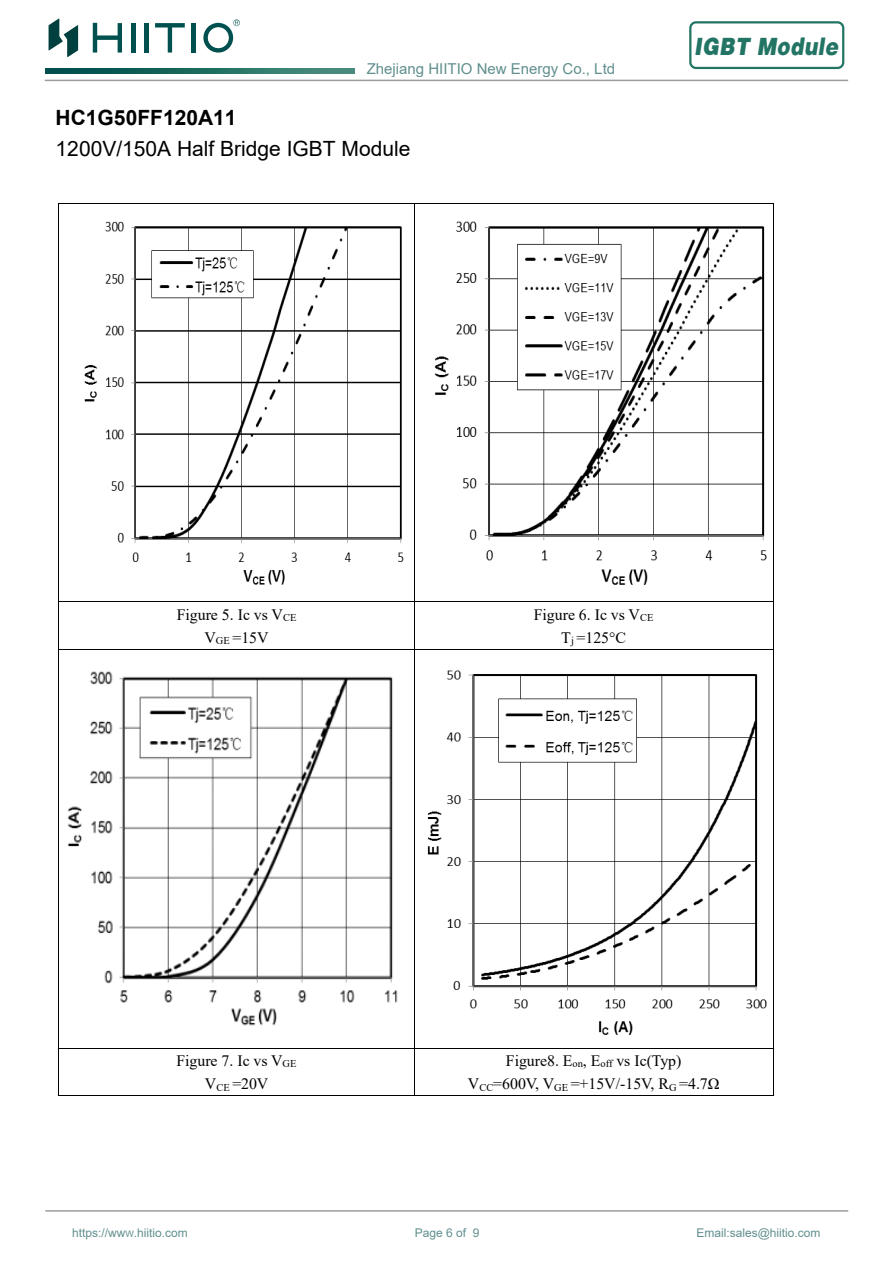
<style>
.page{position:relative;width:893px;height:1263px;background:#fff}
.page>*{position:absolute;margin:0;border:0;box-sizing:border-box;transform-origin:0 0}
.t1{font:24px "HGF9 X CNKI";color:#227564;scale:.86 1}
.t2{font:21px "Arial";color:#000}
.t3{font:700 21px "Arial";color:#000}
.t4{font:15.9px/23.4px "Times New Roman";color:#000;text-align:center}
.t5{font:15px "Arial";color:#618f8e}
.t6{font:12px "Arial";color:#618f8e}
.s1{font-size:9px}
</style>
<div class="page">
<img style="left:84px;top:221px;width:320px;height:364px">
<img style="left:435px;top:221px;width:332px;height:364px">
<hr style="left:59px;top:203px;width:355px;height:1px;background:#000">
<hr style="left:414px;top:203px;width:359px;height:1px;background:#000">
<hr style="left:59px;top:204px;width:1px;height:397px;background:#000">
<hr style="left:414px;top:204px;width:1px;height:397px;background:#000">
<hr style="left:773px;top:204px;width:1px;height:397px;background:#000">
<hr style="left:59px;top:601px;width:355px;height:1px;background:#000">
<hr style="left:414px;top:601px;width:359px;height:1px;background:#000">
<hr style="left:59px;top:602px;width:1px;height:47px;background:#000">
<hr style="left:414px;top:602px;width:1px;height:47px;background:#000">
<hr style="left:773px;top:602px;width:1px;height:47px;background:#000">
<img style="left:427px;top:670px;width:340px;height:365px">
<hr style="left:59px;top:649px;width:355px;height:1px;background:#000">
<hr style="left:414px;top:649px;width:359px;height:1px;background:#000">
<hr style="left:59px;top:650px;width:1px;height:398px;background:#000">
<hr style="left:414px;top:650px;width:1px;height:398px;background:#000">
<hr style="left:773px;top:650px;width:1px;height:398px;background:#000">
<hr style="left:59px;top:1048px;width:355px;height:1px;background:#000">
<hr style="left:414px;top:1048px;width:359px;height:1px;background:#000">
<hr style="left:59px;top:1048px;width:1px;height:47px;background:#000">
<hr style="left:59px;top:1095px;width:355px;height:1px;background:#000">
<hr style="left:414px;top:1048px;width:1px;height:47px;background:#000">
<hr style="left:414px;top:1095px;width:359px;height:1px;background:#000">
<hr style="left:773px;top:1048px;width:1px;height:47px;background:#000">
<svg style="left:46px;top:68px;width:308px;height:6px"></svg>
<hr style="left:45px;top:1210px;width:803px;height:2px;background:#9c9c9d">
<hr style="left:45px;top:80px;width:803px;height:1px;background:#9c9c9d">
<div style="left:689px;top:21px;width:155px;height:48px;border:2px solid #227564;border-radius:6px"></div>
<hr style="left:192px;top:23px;width:4px;height:30px;background:#005050">
<hr style="left:131px;top:23px;width:4px;height:30px;background:#005050">
<svg style="left:93px;top:23px;width:29px;height:30px"></svg>
<div style="left:144px;top:23px;width:5px;height:30px;background:#005050"></div>
<svg style="left:155px;top:23px;width:30px;height:30px"></svg>
<svg style="left:203px;top:19px;width:37px;height:34px"></svg>
<svg style="left:49px;top:19px;width:29px;height:38px"></svg>
<img style="left:67px;top:671px;width:331px;height:355px">
<p class="t5" style="left:367px;top:58px;width:250px">Zhejiang HIITIO New Energy Co., Ltd</p>
<h2 class="t3" style="left:56px;top:103px;width:182px">HC1G50FF120A11</h2>
<h2 class="t2" style="left:56px;top:134px;width:356px">1200V/150A Half Bridge IGBT Module</h2>
<h1 class="t1" style="left:694px;top:28px;width:169px">IGBT Module</h1>
<p class="t4" style="left:177px;top:602px;width:121px">Figure 5. Ic vs V<sub>CE<br></sub>V<sub>GE</sub> =15V</p>
<p class="t4" style="left:534px;top:602px;width:121px">Figure 6. Ic vs V<sub>CE<br></sub>T<sub>j</sub> =125°C</p>
<p class="t4" style="left:176px;top:1048px;width:122px">Figure 7. Ic vs V<sub>GE<br></sub>V<sub>CE</sub> =20V</p>
<p class="t4" style="left:468px;top:1048px;width:253px">Figure8. E<sub>on</sub>, E<sub>off</sub> vs Ic(Typ)<br>V<sub>CC</sub>=600V, V<sub>GE</sub> =+15V/-15V, R<sub>G</sub> =4.7Ω</p>
<p class="t6" style="left:72px;top:1225px;width:117px">https://ww<span class="s1">W</span>.hiitio.com</p>
<p class="t6" style="left:415px;top:1225px;width:66px">Page 6 of 9</p>
<p class="t6" style="left:696px;top:1225px;width:126px">Email:sales@hiitio.com</p>
</div>
